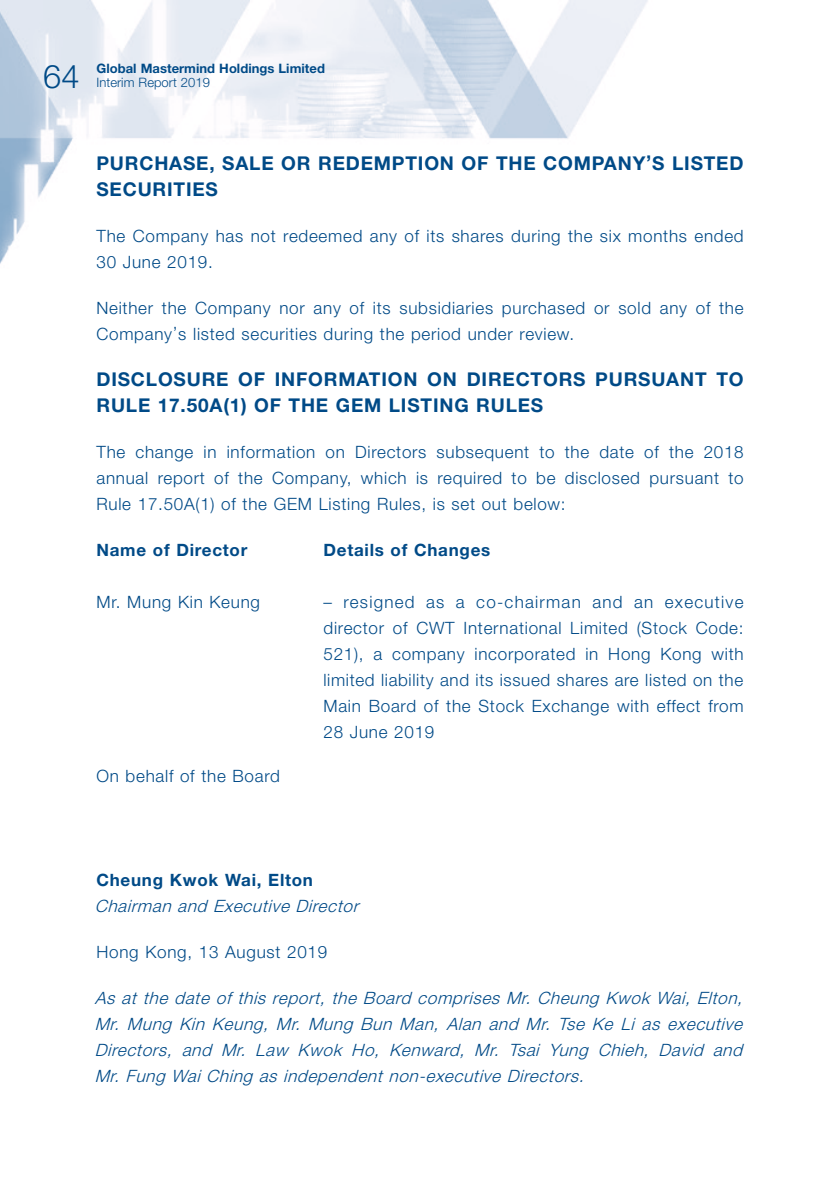
<style>
.page{position:relative;width:840px;height:1191px;background:#fff}
.page>*{position:absolute;margin:0;border:0;box-sizing:border-box;transform-origin:0 0}
.t1{font:300 32.4px "Helvetica Neue LT Std";color:#004a87}
.t2{font:700 19px/26px "Helvetica Neue LT Std";letter-spacing:.045em;color:#004a87}
.t3{font:300 17px/26px "Helvetica Neue LT Std";letter-spacing:.045em;color:#004a87}
.t4{font:italic 300 17px/26px "Helvetica Neue LT Std";color:#004a87;text-align:justify}
.t5{font:700 17px "Helvetica Neue LT Std";letter-spacing:.045em;color:#004a87}
.t6{font:700 13px "Helvetica Neue LT Std";letter-spacing:.005em;color:#004a87}
.t7{font:300 13px "Helvetica Neue LT Std";letter-spacing:.005em;color:#004a87}
</style>
<div class="page">
<img style="left:0;top:0;width:648px;height:264px">
<h1 class="t1" style="left:43px;top:57px;width:38px">64</h1>
<p class="t6" style="left:96px;top:61px;width:230px">Global Mastermind Holdings Limited</p>
<p class="t7" style="left:96px;top:75px;width:115px">Interim Report 2019</p>
<p class="t2" style="left:96px;top:150px;width:648px">PURCHASE, SALE OR REDEMPTION OF THE COMPANY’S LISTED<br>SECURITIES</p>
<p class="t3" style="left:96px;top:223px;width:648px">The Company has not redeemed any of its shares during the six months ended<br>30 June 2019.</p>
<p class="t3" style="left:96px;top:295px;width:648px">Neither the Company nor any of its subsidiaries purchased or sold any of the<br>Company’s listed securities during the period under review.</p>
<p class="t2" style="left:96px;top:366px;width:648px">DISCLOSURE OF INFORMATION ON DIRECTORS PURSUANT TO<br>RULE 17.50A(1) OF THE GEM LISTING RULES</p>
<p class="t3" style="left:96px;top:439px;width:648px;text-align:justify">The change in information on Directors subsequent to the date of the 2018 annual report of the Company, which is required to be disclosed pursuant to Rule 17.50A(1) of the GEM Listing Rules, is set out below:</p>
<p class="t5" style="left:96px;top:539px;width:152px">Name of Director</p>
<p class="t5" style="left:323px;top:539px;width:168px">Details of Changes</p>
<p class="t3" style="left:96px;top:589px;width:165px">Mr. Mung Kin Keung</p>
<p class="t3" style="left:323px;top:589px;width:421px;text-align:justify">– resigned as a co-chairman and an executive director of CWT International Limited (Stock Code:<br>521), a company incorporated in Hong Kong with limited liability and its issued shares are listed on the Main Board of the Stock Exchange with effect from 28 June 2019</p>
<p class="t3" style="left:96px;top:762px;width:185px">On behalf of the Board</p>
<p class="t5" style="left:96px;top:869px;width:218px">Cheung Kwok Wai, Elton</p>
<p class="t4" style="left:95px;top:892px;width:270px">Chairman and Executive Director</p>
<p class="t3" style="left:96px;top:938px;width:232px">Hong Kong, 13 August 2019</p>
<p class="t4" style="left:95px;top:984px;width:653px">As at the date of this report, the Board comprises Mr. Cheung Kwok Wai, Elton, Mr. Mung Kin Keung, Mr. Mung Bun Man, Alan and Mr. Tse Ke Li as executive Directors, and Mr. Law Kwok Ho, Kenward, Mr. Tsai Yung Chieh, David and Mr. Fung Wai Ching as independent non-executive Directors.</p>
</div>
